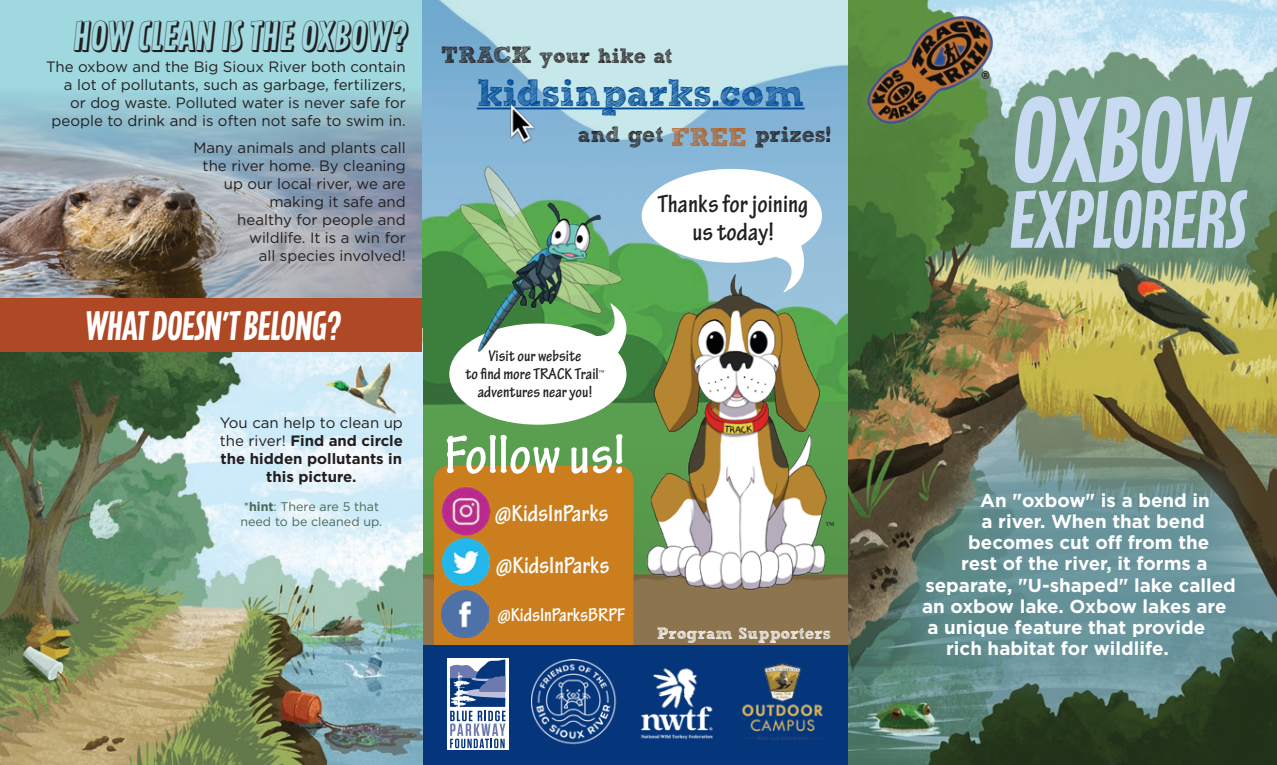
<style>
.page{position:relative;width:1277px;height:765px;background:#fff}
.page>*{position:absolute;margin:0;border:0;box-sizing:border-box;transform-origin:0 0}
.t1{font:106.75px "Latex";letter-spacing:-.005em;color:#c7daf1}
.t2{font:71.88px "Latex";color:#c7daf1}
.t3{font:700 condensed 57.5px "Tekton Pro";color:#fff}
.t4{font:37.88px "Sketch Rockwell";color:#004b97}
.t5{font:36.25px "Latex Shadow";color:#231f20}
.t6{font:36.25px "Latex";color:#fff}
.t7{font:30px "Minion Pro";color:#231f20}
.t8{font:700 condensed 26.38px/28.5px "Tekton Pro";letter-spacing:.005em;color:#231f20;text-align:center}
.t9{font:700 condensed 25px "Tekton Pro";color:#fff}
.t10{font:22px "Sketch Rockwell";color:#231f20}
.t11{font:20.75px "Sketch Rockwell";color:#231f20}
.t12{font:700 condensed 20px "Tekton Pro";color:#fff}
.t13{font:700 18.75px "Gotham";color:#fff}
.t14{font:700 condensed 16.75px "Tekton Pro";letter-spacing:.005em;color:#231f20}
.t15{font:16.25px "Sketch Rockwell";color:#fff}
.t16{font:15px/18px "Gotham";color:#231f20;text-align:right}
.t17{font:700 15px/18px "Gotham";color:#231f20;text-align:center}
.t18{font:12.5px/15px "Gotham";color:#476a57}
.t19{font:8.75px "Times New Roman";color:#231f20}
.t20{font:5.75px "Times New Roman";color:#231f20}
.s1{font-weight:400}
.s2{font-weight:700}
.s3{font-size:23.25px}
.s4{font-size:25.62px;color:#b85d1b}
</style>
<div class="page">
<img style="left:422px;top:0;width:426px;height:645px">
<hr style="left:477px;top:108px;width:328px;height:1px;background:#004b97">
<div style="left:434px;top:466px;width:199px;height:211px;background:#cb7e1e;border-radius:15px"></div>
<img style="left:441px;top:590px;width:48px;height:48px">
<img style="left:442px;top:539px;width:47px;height:47px">
<img style="left:441px;top:486px;width:50px;height:50px">
<div style="left:422px;top:645px;width:427px;height:120px;background:#05357b"></div>
<img style="left:565px;top:260px;width:283px;height:332px">
<div style="left:642px;top:169px;width:180px;height:94px;background:#fff;border-radius:50%"></div>
<svg style="left:775px;top:246px;width:40px;height:47px"></svg>
<img style="left:506px;top:100px;width:31px;height:46px">
<div style="left:449px;top:324px;width:177px;height:101px;background:#fff;border-radius:50%"></div>
<svg style="left:625px;top:303px;width:16px;height:49px"></svg>
<img style="left:456px;top:161px;width:169px;height:197px">
<div style="left:447px;top:658px;width:61px;height:92px;background:#fff"></div>
<svg style="left:450px;top:659px;width:56px;height:89px"></svg>
<img style="left:531px;top:659px;width:86px;height:86px">
<img style="left:641px;top:668px;width:72px;height:72px">
<img style="left:741px;top:663px;width:82px;height:77px">
<img style="left:848px;top:0;width:429px;height:765px">
<div style="left:870px;top:439px;width:407px;height:271px;background:#608f97;opacity:.75"></div>
<div style="left:0;top:0;width:422px;height:357px;background:#a0d8df"></div>
<img style="left:0;top:94px;width:422px;height:204px">
<img style="left:0;top:352px;width:422px;height:413px">
<div style="left:0;top:298px;width:422px;height:54px;background:#af4825"></div>
<img style="left:866px;top:15px;width:130px;height:110px">
<p class="t5" style="left:75px;top:14px;width:336px">HOW CLEAN IS THE OXBOW?</p>
<p class="t16" style="left:46px;top:57px;width:361px">The oxbow and the Big Sioux River both contain a lot of pollutants, such as garbage, fertilizers, or dog waste. Polluted water is never safe for people to drink and is often not safe to swim in.</p>
<p class="t16" style="left:194px;top:138px;width:214px">Many animals and plants call the river home. By cleaning</p>
<p class="t16" style="left:224px;top:174px;width:183px">up our local river, we are making it safe and</p>
<p class="t16" style="left:237px;top:210px;width:170px">healthy for people and</p>
<p class="t16" style="left:249px;top:228px;width:158px">wildlife. It is a win for</p>
<p class="t16" style="left:259px;top:246px;width:148px">all species involved!</p>
<p class="t6" style="left:86px;top:303px;width:257px">WHAT DOESN’T BELONG?</p>
<p class="t17" style="left:220px;top:414px;width:185px"><span class="s1">You can help to clean up the river!</span> Find and circle the hidden pollutants in this picture.</p>
<p class="t18" style="left:240px;top:499px;width:143px">*<span class="s2">hint</span>: There are 5 that need to be cleaned up.</p>
<p class="t11" style="left:441px;top:44px;width:232px"><span class="s3">TRACK</span> your hike at</p>
<p class="t4" style="left:477px;top:72px;width:329px">kidsinparks.com</p>
<p class="t10" style="left:578px;top:122px;width:254px">and get <span class="s4">FREE</span> prizes!</p>
<p class="t8" style="left:658px;top:190px;width:152px">Thanks for joining us today!</p>
<p class="t14" style="left:488px;top:346px;width:95px">Visit our website</p>
<p class="t14" style="left:465px;top:364px;width:135px">to find more TRACK Trail</p>
<p class="t20" style="left:599px;top:368px;width:7px">™</p>
<p class="t14" style="left:478px;top:382px;width:116px">adventures near you!</p>
<p class="t3" style="left:444px;top:421px;width:182px">Follow us!</p>
<p class="t9" style="left:495px;top:498px;width:115px">@KidsInParks</p>
<p class="t9" style="left:496px;top:550px;width:115px">@KidsInParks</p>
<p class="t12" style="left:498px;top:603px;width:129px">@KidsInParksBRPF</p>
<p class="t19" style="left:826px;top:519px;width:10px">™</p>
<p class="t15" style="left:657px;top:625px;width:175px">Program Supporters</p>
<h3 class="t7" style="left:981px;top:61px;width:11px">®</h3>
<p class="t1" style="left:1014px;top:75px;width:236px">OXBOW</p>
<p class="t2" style="left:1011px;top:176px;width:238px">EXPLORERS</p>
<p class="t13" style="left:980px;top:488px;width:231px">An "oxbow" is a bend in</p>
<p class="t13" style="left:981px;top:509px;width:225px">a river. When that bend</p>
<p class="t13" style="left:968px;top:530px;width:243px">becomes cut off from the</p>
<p class="t13" style="left:961px;top:551px;width:248px">rest of the river, it forms a</p>
<p class="t13" style="left:925px;top:573px;width:312px">separate, "U-shaped" lake called</p>
<p class="t13" style="left:922px;top:594px;width:306px">an oxbow lake. Oxbow lakes are</p>
<p class="t13" style="left:927px;top:615px;width:279px">a unique feature that provide</p>
<p class="t13" style="left:946px;top:636px;width:224px">rich habitat for wildlife.</p>
</div>
